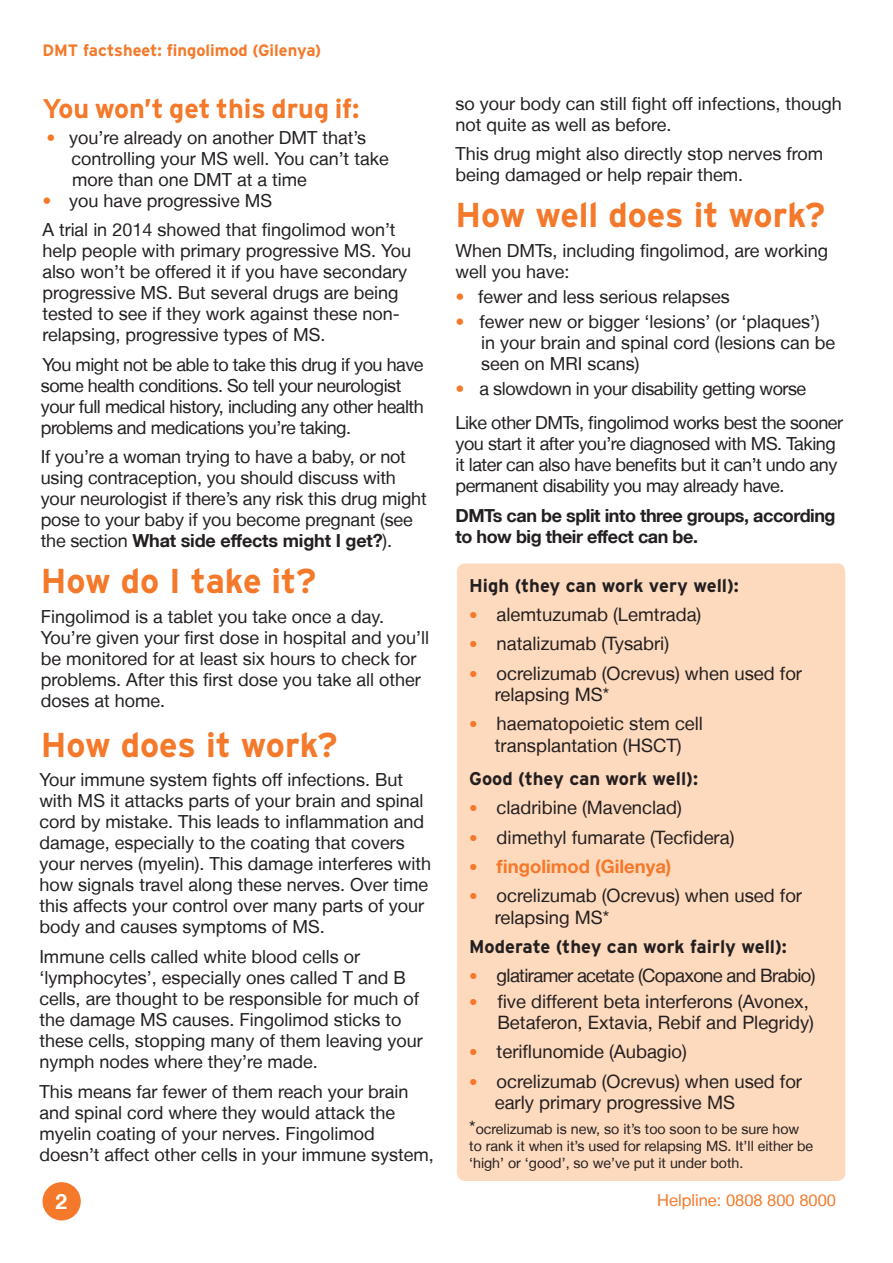
<style>
.page{position:relative;width:893px;height:1263px;background:#fff}
.page>*{position:absolute;margin:0;border:0;box-sizing:border-box;transform-origin:0 0}
.t1{font:700 34.5px "Interstate";color:#f4792a}
.Text{font:700 27px "Interstate";color:#f4792a}
.t2{font:700 21px "Helvetica Neue LT";color:#fff}
.t3{font:18.45px/21.3px "Helvetica Neue LT";color:#231f20;text-align:right}
.t4{font:700 18.45px "Interstate";color:#231f20}
.t5{font:18.45px "Helvetica Neue LT";letter-spacing:-.035em;color:#231f20}
.t6{font:700 18.45px "Helvetica Neue LT";color:#f4792a}
.t7{font:18px/21px "Helvetica Neue LT";color:#231f20}
.t8{font:18px/21px "Helvetica Neue LT";letter-spacing:-.025em;color:#231f20}
.t9{font:700 18px/21px "Helvetica Neue LT";letter-spacing:-.025em;color:#231f20}
.t10{font:700 16.5px "Interstate";color:#f4792a}
.t11{font:16.5px "Helvetica Neue LT";color:#f4792a}
.t12{font:14.25px/17.1px "Helvetica Neue LT";color:#231f20}
.s1{color:#f4792a}
.s2{font-weight:700}
.s3{font-size:17.1px;color:#f4792a}
.s4{font-weight:400;font-size:17.1px}
.s5{font-weight:700;font-size:17.1px;color:#f4792a}
.s6{font-size:18.45px}
</style>
<div class="page">
<div style="left:43px;top:1182px;width:38px;height:38px;background:#f4792a;border-radius:50%"></div>
<div style="left:457px;top:563px;width:388px;height:618px;background:#fdd9bd;border-radius:8px"></div>
<p class="t10" style="left:43px;top:40px;width:280px">DMT factsheet: fingolimod (Gilenya)</p>
<p class="Text" style="left:42px;top:92px;width:319px">You won’t get this drug if:</p>
<p class="t7" style="left:47px;top:126px;width:321px"><span class="s1">•</span> you’re already on another DMT that’s</p>
<p class="t7" style="left:72px;top:147px;width:319px">controlling your MS well. You can’t take more than one DMT at a time</p>
<p class="t7" style="left:42px;top:189px;width:231px"><span class="s1">•</span> you have progressive MS</p>
<p class="t7" style="left:42px;top:219px;width:370px">A trial in 2014 showed that fingolimod won’t help people with primary progressive MS. You also won’t be offered it if you have secondary progressive MS. But several drugs are being tested to see if they work against these non&shy;relapsing, progressive types of MS.</p>
<p class="t8" style="left:41px;top:353px;width:385px">You might not be able to take this drug if you have some health conditions. So tell your neurologist your full medical history, including any other health problems and medications you’re taking.</p>
<p class="t7" style="left:41px;top:446px;width:387px">If you’re a woman trying to have a baby, or not using contraception, you should discuss with your neurologist if there’s any risk this drug might pose to your baby if you become pregnant (see the section <span class="s2">What side effects might I get?</span>).</p>
<p class="t1" style="left:41px;top:560px;width:277px">How do I take it?</p>
<p class="t7" style="left:41px;top:605px;width:390px">Fingolimod is a tablet you take once a day.<br>You’re given your first dose in hospital and you’ll be monitored for at least six hours to check for problems. After this first dose you take all other doses at home.</p>
<p class="t1" style="left:41px;top:724px;width:298px">How does it work?</p>
<p class="t7" style="left:39px;top:769px;width:393px">Your immune system fights off infections. But with MS it attacks parts of your brain and spinal cord by mistake. This leads to inflammation and damage, especially to the coating that covers your nerves (myelin). This damage interferes with how signals travel along these nerves. Over time this affects your control over many parts of your body and causes symptoms of MS.</p>
<p class="t7" style="left:39px;top:946px;width:385px">Immune cells called white blood cells or ‘lymphocytes’, especially ones called T and B cells, are thought to be responsible for much of the damage MS causes. Fingolimod sticks to these cells, stopping many of them leaving your nymph nodes where they’re made.</p>
<p class="t7" style="left:39px;top:1080px;width:396px">This means far fewer of them reach your brain and spinal cord where they would attack the myelin coating of your nerves. Fingolimod doesn’t affect other cells in your immune system,</p>
<p class="t7" style="left:455px;top:92px;width:388px">so your body can still fight off infections, though not quite as well as before.</p>
<p class="t7" style="left:455px;top:143px;width:369px">This drug might also directly stop nerves from being damaged or help repair them.</p>
<p class="t1" style="left:455px;top:194px;width:371px">How well does it work?</p>
<p class="t7" style="left:455px;top:239px;width:374px">When DMTs, including fingolimod, are working well you have:</p>
<p class="t7" style="left:455px;top:286px;width:276px"><span class="s1">•</span> fewer and less serious relapses</p>
<p class="t7" style="left:481px;top:311px;width:356px;text-indent:-26px"><span class="s1">•</span> fewer new or bigger ‘lesions’ (or ‘plaques’) in your brain and spinal cord (lesions can be seen on MRI scans)</p>
<p class="t8" style="left:455px;top:378px;width:352px"><span class="s1">•</span> a slowdown in your disability getting worse</p>
<p class="t8" style="left:455px;top:412px;width:389px">Like other DMTs, fingolimod works best the sooner you start it after you’re diagnosed with MS. Taking it later can also have benefits but it can’t undo any permanent disability you may already have.</p>
<p class="t9" style="left:455px;top:504px;width:382px">DMTs can be split into three groups, according to how big their effect can be.</p>
<p class="t4" style="left:469px;top:574px;width:271px">High (they can work very well):</p>
<p class="t3" style="left:469px;top:604px;width:234px"><span class="s3">•</span> alemtuzumab (Lemtrada)</p>
<p class="t3" style="left:469px;top:633px;width:201px"><span class="s3">•</span> natalizumab (Tysabri)</p>
<p class="t3" style="left:469px;top:662px;width:334px"><span class="s3">•</span> ocrelizumab (Ocrevus) when used for</p>
<p class="t3" style="left:495px;top:684px;width:116px">relapsing MS*</p>
<p class="t3" style="left:469px;top:713px;width:235px"><span class="s3">•</span> haematopoietic stem cell</p>
<p class="t3" style="left:495px;top:734px;width:188px">transplantation (HSCT)</p>
<p class="t4" style="left:469px;top:767px;width:230px">Good (they can work well):</p>
<p class="t3" style="left:469px;top:797px;width:214px"><span class="s3">•</span> cladribine (Mavenclad)</p>
<p class="t3" style="left:469px;top:826px;width:267px"><span class="s3">•</span> dimethyl fumarate (Tecfidera)</p>
<p class="t6" style="left:469px;top:855px;width:204px"><span class="s4">•</span> fingolimod (Gilenya)</p>
<p class="t3" style="left:469px;top:885px;width:334px"><span class="s3">•</span> ocrelizumab (Ocrevus) when used for</p>
<p class="t3" style="left:495px;top:906px;width:116px">relapsing MS*</p>
<p class="t4" style="left:469px;top:935px;width:319px">Moderate (they can work fairly well):</p>
<p class="t5" style="left:469px;top:965px;width:348px"><span class="s3">•</span> glatiramer acetate (Copaxone and Brabio)</p>
<p class="t3" style="left:469px;top:990px;width:346px"><span class="s5">•</span> five different beta interferons (Avonex,<br>Betaferon, Extavia, Rebif and Plegridy)</p>
<p class="t3" style="left:469px;top:1041px;width:219px"><span class="s3">•</span> teriflunomide (Aubagio)</p>
<p class="t3" style="left:469px;top:1070px;width:334px"><span class="s3">•</span> ocrelizumab (Ocrevus) when used for</p>
<p class="t3" style="left:495px;top:1091px;width:242px">early primary progressive MS</p>
<p class="t12" style="left:469px;top:1120px;width:346px"><span class="s6">*</span>ocrelizumab is new, so it’s too soon to be sure how to rank it when it’s used for relapsing MS. It’ll either be ‘high’ or ‘good’, so we’ve put it under both.</p>
<p class="t2" style="left:55px;top:1188px;width:13px">2</p>
<p class="t11" style="left:657px;top:1190px;width:180px">Helpline: 0808 800 8000</p>
</div>
